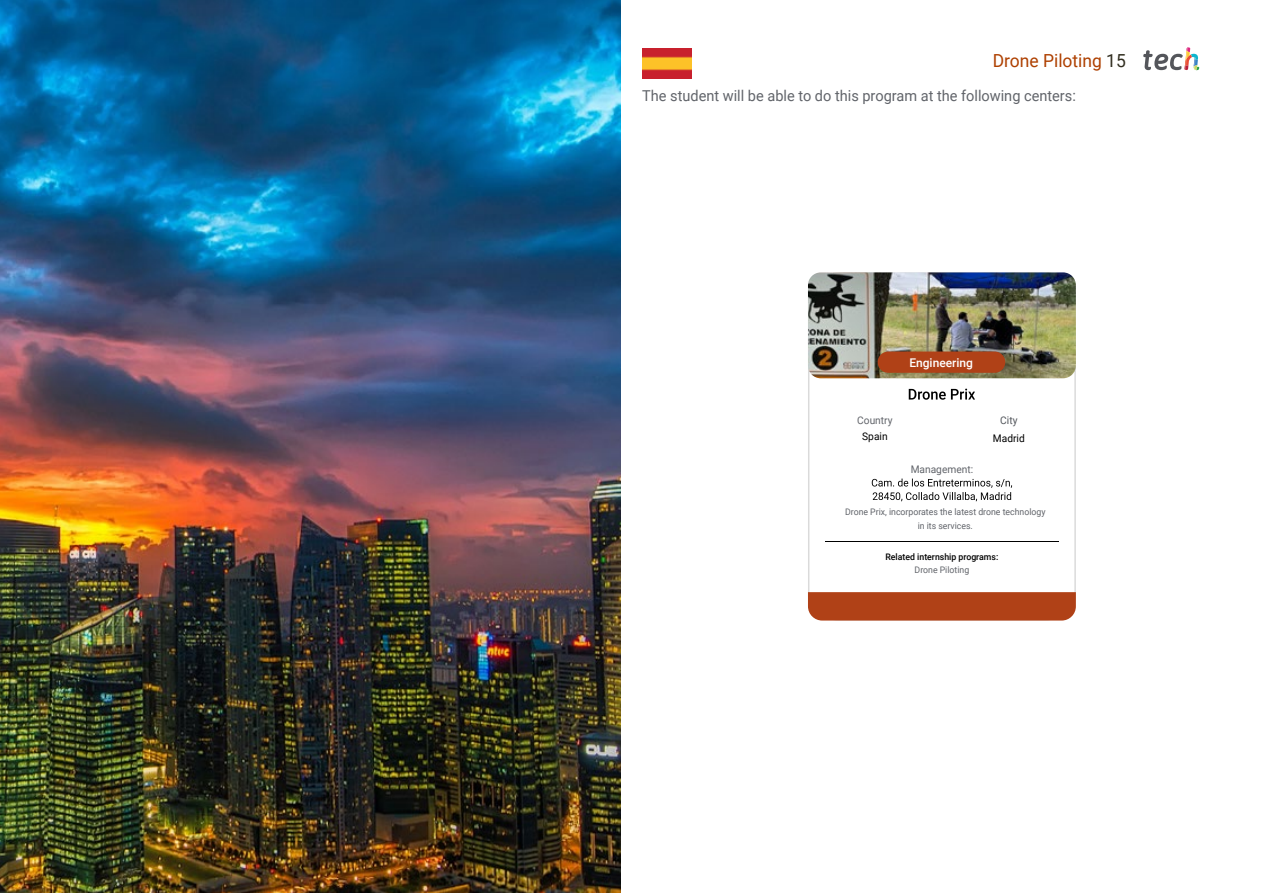
<style>
.page{position:relative;width:1263px;height:893px;background:#fff}
.page>*{position:absolute;margin:0;border:0;box-sizing:border-box;transform-origin:0 0}
.t1{font:18px "Roboto";color:#ae4000}
.t2{font:15px "Roboto";color:#61646a}
.t3{font:500 12px "Roboto";color:#fff}
.t4{font:10.5px "Roboto";color:#61646a}
.t5{font:10.5px "Roboto";color:#000}
.t6{font:10.5px "Roboto";color:#52555b}
.t7{font:9px/13.5px "Roboto";color:#61646a;text-align:center}
.t8{font:500 9px "Roboto";color:#000}
.s1{color:#312e20}
</style>
<div class="page">
<svg style="left:1143px;top:47px;width:56px;height:24px"></svg>
<img style="left:0;top:0;width:621px;height:893px">
<img style="left:642px;top:49px;width:49px;height:30px">
<svg style="left:808px;top:378px;width:268px;height:214px"></svg>
<img style="left:808px;top:272px;width:268px;height:106px">
<div style="left:878px;top:351px;width:127px;height:22px;background:#b04117;border-radius:11px"></div>
<svg style="left:808px;top:592px;width:268px;height:29px"></svg>
<hr style="left:825px;top:541px;width:234px;height:1px;background:#000">
<svg style="left:909px;top:389px;width:66px;height:11px"></svg>
<svg style="left:872px;top:479px;width:140px;height:22px"></svg>
<h1 class="t1" style="left:993px;top:48px;width:135px">Drone Piloting <span class="s1">15</span></h1>
<h2 class="t2" style="left:642px;top:86px;width:435px">The student will be able to do this program at the following centers:</h2>
<h3 class="t3" style="left:909px;top:354px;width:65px">Engineering</h3>
<p class="t4" style="left:857px;top:413px;width:37px">Country</p>
<p class="t5" style="left:862px;top:429px;width:27px">Spain</p>
<p class="t6" style="left:1000px;top:413px;width:19px">City</p>
<p class="t5" style="left:993px;top:430px;width:33px">Madrid</p>
<p class="t4" style="left:911px;top:462px;width:64px">Management:</p>
<p class="t7" style="left:845px;top:505px;width:202px">Drone Prix, incorporates the latest drone technology in its services.</p>
<p class="t8" style="left:885px;top:550px;width:114px">Related internship programs:</p>
<p class="t7" style="left:915px;top:563px;width:56px">Drone Piloting</p>
</div>
